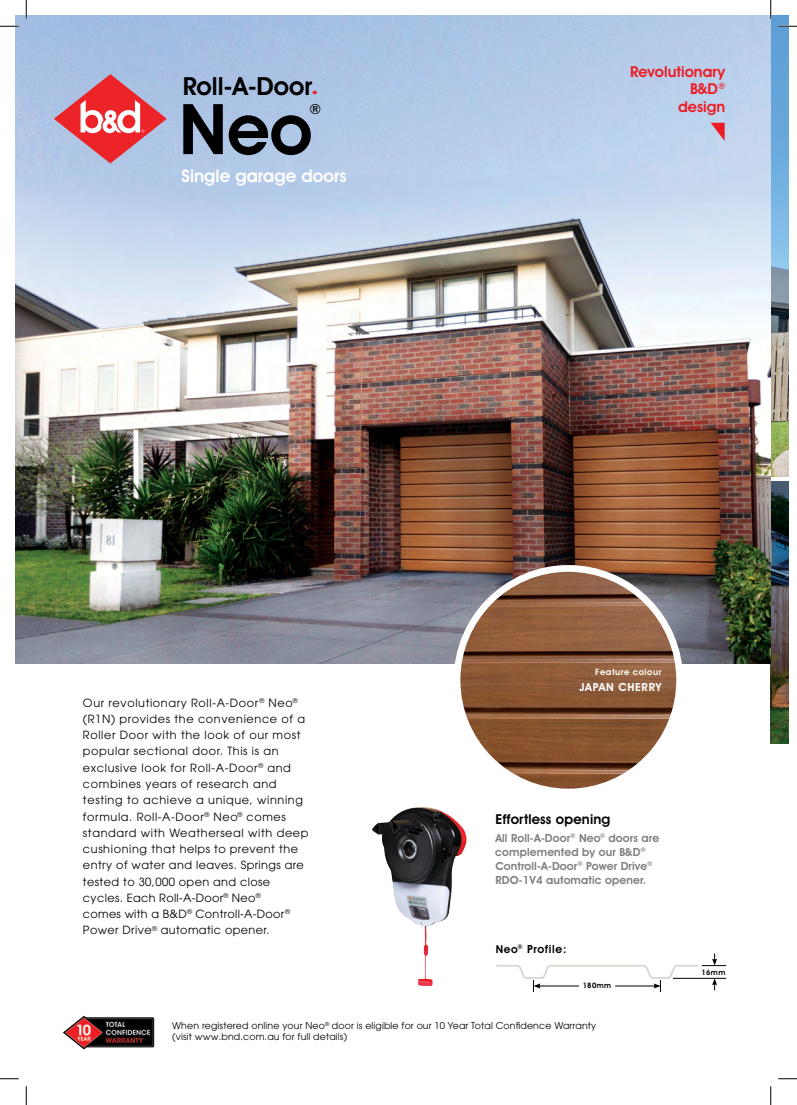
<style>
.page{position:relative;width:797px;height:1105px;background:#fff}
.page>*{position:absolute;margin:0;border:0;box-sizing:border-box;transform-origin:0 0}
.t1{font:600 70.25px "Avant Garde IT Cby BT";color:#000}
.t2{font:600 25.12px "Avant Garde IT Cby BT";color:#000}
.t3{font:600 17.5px "Avant Garde IT Cby BT";color:#fff}
.t4{font:600 15.12px "Avant Garde IT Cby BT";color:#ed1c24}
.t5{font:600 14px "Avant Garde IT Cby BT";color:#000}
.t6{font:600 13.75px "Avant Garde IT Cby BT";letter-spacing:.01em;color:#000}
.t7{font:11.25px/16.2px "Avant Garde";letter-spacing:.055em;color:#000}
.t8{font:600 11.25px/14px "Avant Garde IT Cby BT";letter-spacing:.01em;color:#808080}
.t9{font:600 11.25px "Avant Garde IT Cby BT";letter-spacing:.06em;color:#000}
.t10{font:600 11.25px "Avant Garde IT Cby BT";letter-spacing:.06em;color:#fff}
.t11{font:9.38px/11.2px "Avant Garde";letter-spacing:.015em;color:#000}
.t12{font:600 8.75px "Avant Garde IT Cby BT";letter-spacing:.06em;color:#fff}
.t13{font:600 7.5px "Avant Garde IT Cby BT";letter-spacing:.06em;color:#000}
.s1{font-size:11px}
</style>
<div class="page">
<img style="left:770px;top:16px;width:18px;height:461px">
<img style="left:770px;top:481px;width:18px;height:263px">
<img style="left:372px;top:807px;width:95px;height:179px">
<img style="left:16px;top:16px;width:754px;height:648px">
<img style="left:457px;top:568px;width:222px;height:219px">
<div style="left:453px;top:565px;width:230px;height:230px;border:7px solid #fff;border-radius:50%"></div>
<svg style="left:54px;top:74px;width:113px;height:89px"></svg>
<svg style="left:312px;top:90px;width:5px;height:5px"></svg>
<svg style="left:496px;top:953px;width:230px;height:39px"></svg>
<svg style="left:710px;top:123px;width:14px;height:18px"></svg>
<img style="left:63px;top:1015px;width:92px;height:35px">
<svg style="left:0;top:25px;width:19px;height:2px"></svg>
<svg style="left:778px;top:25px;width:19px;height:2px"></svg>
<svg style="left:0;top:1078px;width:19px;height:1px"></svg>
<svg style="left:778px;top:1078px;width:19px;height:1px"></svg>
<svg style="left:25px;top:0;width:2px;height:19px"></svg>
<svg style="left:25px;top:1086px;width:2px;height:19px"></svg>
<svg style="left:770px;top:0;width:1px;height:19px"></svg>
<svg style="left:770px;top:1086px;width:1px;height:19px"></svg>
<p class="t2" style="left:183px;top:71px;width:131px">Roll-A-Door</p>
<p class="t1" style="left:179px;top:87px;width:135px">Neo</p>
<p class="t5" style="left:309px;top:100px;width:13px">®</p>
<p class="t3" style="left:182px;top:165px;width:166px">Single garage doors</p>
<p class="t4" style="left:630px;top:63px;width:97px">Revolutionary</p>
<p class="t4" style="left:690px;top:80px;width:37px">B&amp;D<sup>®</sup></p>
<p class="t4" style="left:678px;top:97px;width:49px">design</p>
<p class="t7" style="left:83px;top:694px;width:227px">Our revolutionary Roll-A-Door <sup>®</sup> Neo<sup>® </sup>(R1N) provides the convenience of a Roller Door with the look of our most popular sectional door. This is an exclusive look for Roll-A-Door<sup>®</sup> and combines years of research and testing to achieve a unique, winning formula. Roll-A-Door<sup>®</sup> Neo<sup>®</sup> comes standard with Weatherseal with deep cushioning that helps to prevent the entry of water and leaves. Springs are tested to 30,000 open and close cycles. Each Roll-A-Door<sup>®</sup> Neo<sup>®<br></sup>comes with a B&amp;D<sup>®</sup> Controll-A-Door<sup>® </sup>Power Drive<sup>®</sup> automatic opener.</p>
<p class="t12" style="left:595px;top:667px;width:67px">Feature colour</p>
<p class="t10" style="left:579px;top:680px;width:83px">JAPAN CHERRY</p>
<p class="t6" style="left:495px;top:811px;width:116px">Effortless opening</p>
<p class="t8" style="left:495px;top:830px;width:165px">All Roll-A-Door<sup>®</sup> Neo<sup>®</sup> doors are complemented by our B&amp;D<sup>®<br></sup>Controll-A-Door<sup>®</sup> Power Drive<sup>®<br></sup>RDO-1V4 automatic opener.</p>
<p class="t9" style="left:495px;top:942px;width:72px"><span class="s1">Neo</span><sup>®</sup> Profile:</p>
<p class="t13" style="left:583px;top:981px;width:30px">180mm</p>
<p class="t13" style="left:701px;top:967px;width:25px">16mm</p>
<p class="t11" style="left:172px;top:1020px;width:425px">When registered online your Neo<sup>®</sup> door is eligible for our 10 Year Total Confidence Warranty (visit www.bnd.com.au for full details)</p>
</div>
